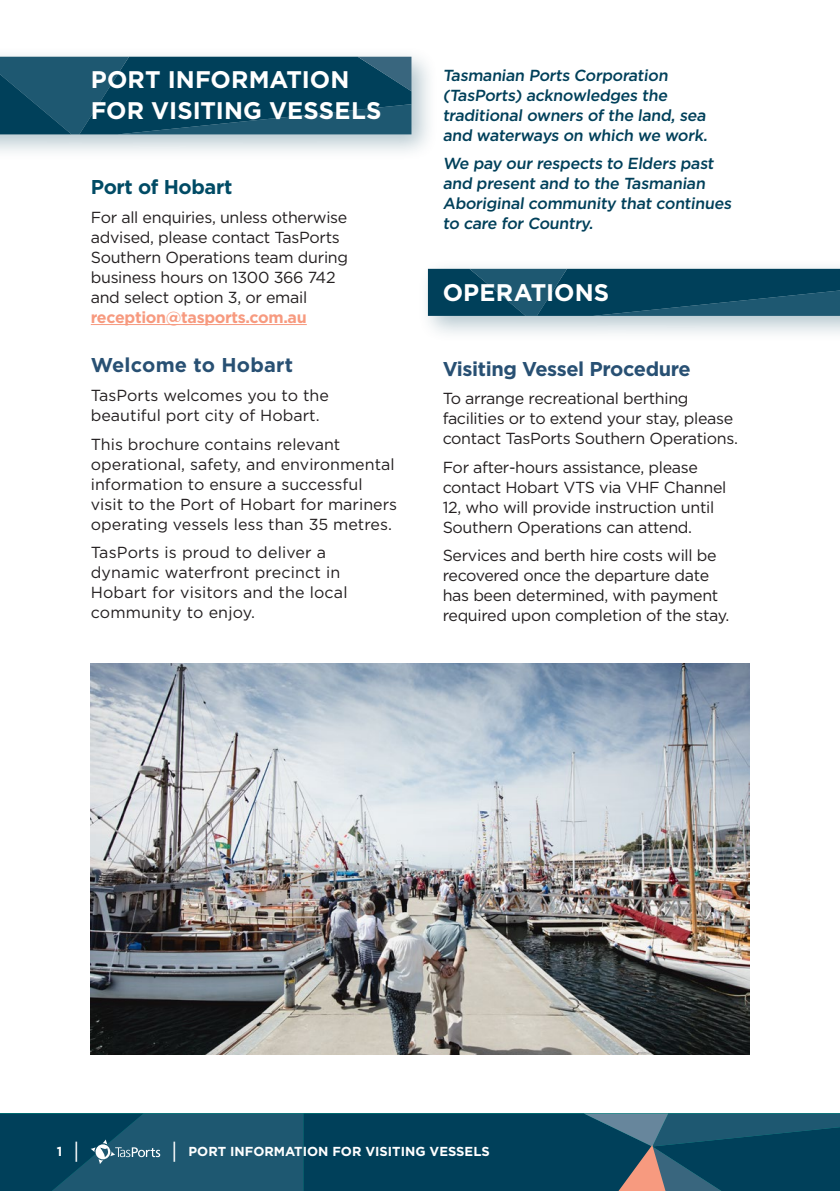
<style>
.page{position:relative;width:840px;height:1191px;background:#fff}
.page>*{position:absolute;margin:0;border:0;box-sizing:border-box;transform-origin:0 0}
.t1{font:700 24px/31.2px "Gotham";letter-spacing:.005em;color:#fff}
.t2{font:700 20px "Gotham";letter-spacing:-.02em;color:#285073}
.t3{font:700 20px "Gotham";letter-spacing:.01em;color:#285073}
.t4{font:700 20px "Gotham";letter-spacing:-.02em;color:#004b65}
.t5{font:16px/20px "Gotham";letter-spacing:-.02em;color:#231f20}
.t6{font:500 16px/20px "Gotham";color:#00405a}
.t7{font:16px/20px "Gotham";color:#231f20}
.t8{font:16px/20px "Gotham";letter-spacing:.01em;color:#231f20}
.t9{font:700 16px "Gotham";letter-spacing:-.02em;color:#f79a7f}
.t10{font:700 13px "Gotham";color:#fff}
.s1{font-weight:400;font-size:21.8px}
</style>
<div class="page">
<svg style="left:0;top:1113px;width:839px;height:78px;background:#114c64"></svg>
<div style="left:0;top:46px;width:438px;height:116px;background:#00405a;opacity:.3"></div>
<svg style="left:0;top:57px;width:411px;height:77px;background:#0b4962"></svg>
<div style="left:417px;top:258px;width:422px;height:85px;background:#00405a;opacity:.3"></div>
<svg style="left:427px;top:269px;width:412px;height:47px;background:#0b4962"></svg>
<hr style="left:91px;top:324px;width:215px;height:1px;background:#f79a7f">
<img style="left:91px;top:663px;width:657px;height:391px">
<h1 class="t1" style="left:91px;top:64px;width:292px">PORT INFORMATION<br>FOR VISITING VESSELS</h1>
<p class="t4" style="left:91px;top:174px;width:143px">Port of Hobart</p>
<p class="t5" style="left:91px;top:207px;width:258px">For all enquiries, unless otherwise advised, please contact TasPorts<br>Southern Operations team during business hours on 1300 366 742 and select option 3, or email</p>
<p class="t9" style="left:91px;top:307px;width:217px">reception@tasports.com.au</p>
<p class="t3" style="left:91px;top:352px;width:204px">Welcome to Hobart</p>
<p class="t7" style="left:91px;top:385px;width:239px">TasPorts welcomes you to the beautiful port city of Hobart.</p>
<p class="t7" style="left:91px;top:433px;width:308px">This brochure contains relevant operational, safety, and environmental information to ensure a successful visit to the Port of Hobart for mariners operating vessels less than 35 metres.</p>
<p class="t8" style="left:91px;top:542px;width:258px">TasPorts is proud to deliver a dynamic waterfront precinct in<br>Hobart for visitors and the local community to enjoy.</p>
<p class="t6" style="left:442px;top:65px;width:268px">Tasmanian Ports Corporation (TasPorts) acknowledges the traditional owners of the land, sea and waterways on which we work.</p>
<p class="t6" style="left:442px;top:153px;width:292px">We pay our respects to Elders past and present and to the Tasmanian<br>Aboriginal community that continues to care for Country.</p>
<h1 class="t1" style="left:442px;top:276px;width:168px">OPERATIONS</h1>
<p class="t2" style="left:442px;top:355px;width:249px">Visiting Vessel Procedure</p>
<p class="t5" style="left:442px;top:388px;width:296px">To arrange recreational berthing facilities or to extend your stay, please contact TasPorts Southern Operations.</p>
<p class="t5" style="left:442px;top:457px;width:285px">For after-hours assistance, please contact Hobart VTS via VHF Channel 12, who will provide instruction until Southern Operations can attend.</p>
<p class="t5" style="left:442px;top:545px;width:288px">Services and berth hire costs will be recovered once the departure date has been determined, with payment required upon completion of the stay.</p>
<p class="t10" style="left:57px;top:1142px;width:24px">1 <span class="s1">|</span></p>
<p class="t10" style="left:171px;top:1142px;width:320px"><span class="s1">|</span> PORT INFORMATION FOR VISITING VESSELS</p>
</div>
